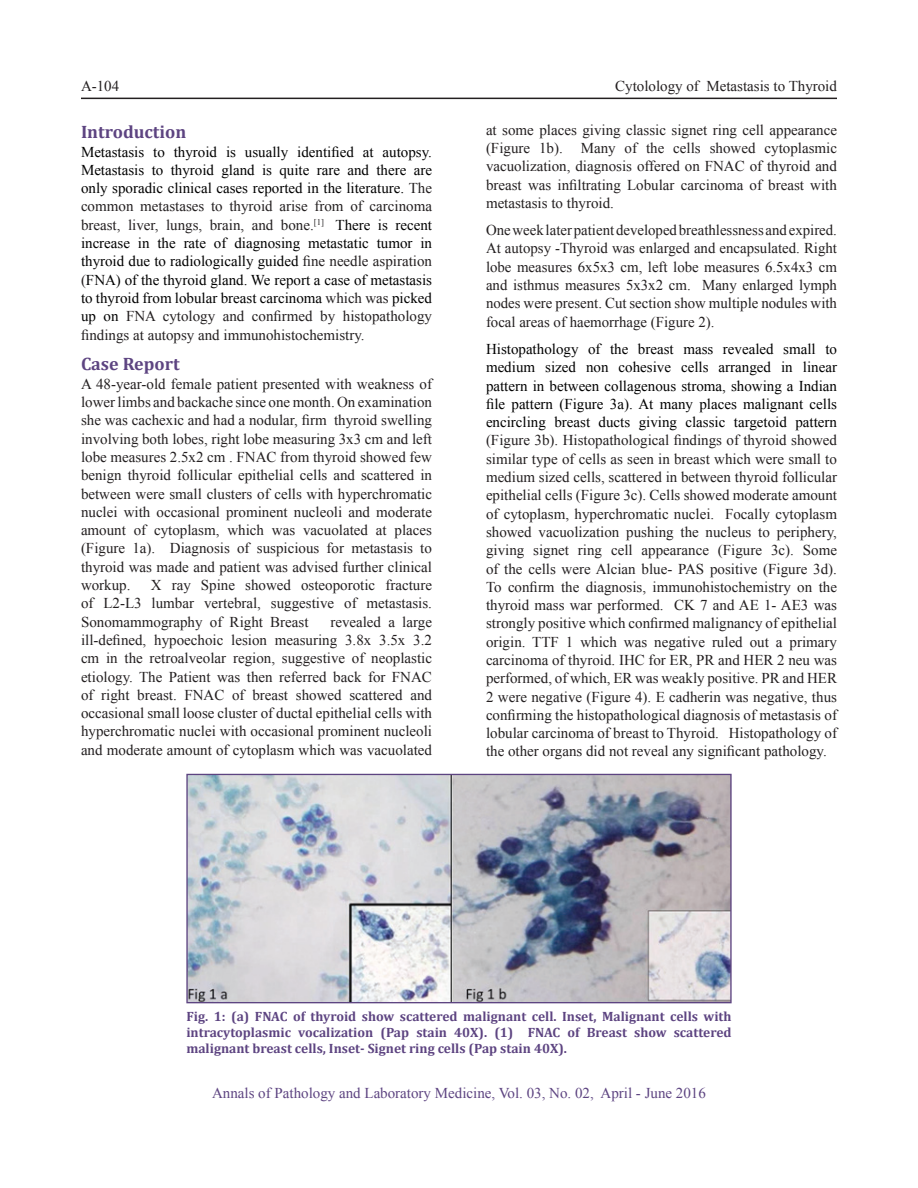
<style>
.page{position:relative;width:918px;height:1188px;background:#fff}
.page>*{position:absolute;margin:0;border:0;box-sizing:border-box;transform-origin:0 0}
.Subhead{font:700 18px "Cambria";color:#5d4481}
.BodyText{font:15px/18.3px "Times New Roman";color:#231f20;text-align:justify}
.BodyText-2{font:15px/18.3px "Times New Roman";color:#000;text-align:justify}
.t1{font:15px "Times New Roman";color:#5d4481}
.Foliu{font:15px "Times New Roman";color:#231f20}
.Fig_Caption{font:700 13.5px/16.2px "Cambria";color:#5d4481;text-align:justify}
.s1{color:#231f20}
.s2{color:#000}
</style>
<div class="page">
<hr style="left:81px;top:98px;width:756px;height:1px;background:#231f20">
<img style="left:188px;top:776px;width:542px;height:225px">
<div style="left:186px;top:774px;width:546px;height:229px;border:1px solid #5d4481"></div>
<p class="Foliu" style="left:81px;top:76px;width:40px">A-104</p>
<p class="Foliu" style="left:615px;top:76px;width:223px">Cytolology of Metastasis to Thyroid</p>
<p class="Subhead" style="left:81px;top:119px;width:107px">Introduction</p>
<p class="BodyText-2" style="left:81px;top:142px;width:353px">Metastasis to thyroid is usually identified at autopsy.<br>Metastasis to thyroid gland is quite rare and there are only sporadic clinical cases reported in the literature. <span class="s1">The common metastases to thyroid arise from of carcinoma breast, liver, lungs, brain, and bone.</span><sup>[1]</sup> There is recent increase in the rate of diagnosing metastatic tumor in thyroid due to radiologically guided <span class="s1">fine needle aspiration (</span>FNA) of the thyroid gland. We report a case of metastasis to thyroid from lobular breast carcinoma <span class="s1">which was</span> picked up on <span class="s1">FNA cytology and confirmed by histopathology findings at autopsy and immunohistochemistry.</span></p>
<p class="Subhead" style="left:81px;top:352px;width:100px">Case Report</p>
<p class="BodyText" style="left:81px;top:374px;width:353px">A 48-year-old female patient presented with weakness of lower limbs and backache since one month. On examination she was cachexic and had a nodular, firm thyroid swelling involving both lobes, right lobe measuring 3x3 cm and left lobe measures 2.5x2 cm . FNAC from thyroid showed few benign thyroid follicular epithelial cells and scattered in between were small clusters of cells with hyperchromatic nuclei with occasional prominent nucleoli and moderate amount of cytoplasm, which was vacuolated at places (Figure 1a). Diagnosis of suspicious for metastasis to thyroid was made and patient was advised further clinical workup.</p>
<p class="BodyText" style="left:81px;top:576px;width:353px;text-indent:70px">X ray Spine showed osteoporotic fracture of L2-L3 lumbar vertebral, suggestive of metastasis.<br>Sonomammography of Right Breast</p>
<p class="BodyText" style="left:81px;top:612px;width:353px;text-indent:249px">revealed a large ill-defined, hypoechoic lesion measuring 3.8x 3.5x 3.2 cm in the retroalveolar region, suggestive of neoplastic etiology. The Patient was then referred back for FNAC of right breast. FNAC of breast showed scattered and occasional small loose cluster of ductal epithelial cells with hyperchromatic nuclei with occasional prominent nucleoli and moderate amount of cytoplasm which was vacuolated</p>
<p class="BodyText" style="left:486px;top:120px;width:353px">at some places giving classic signet ring cell appearance (Figure 1b). Many of the cells showed cytoplasmic vacuolization, diagnosis offered on FNAC of thyroid and breast was infiltrating Lobular carcinoma of breast with metastasis to thyroid.</p>
<p class="BodyText" style="left:486px;top:221px;width:353px">One week later patient developed breathlessness and expired.<br>At autopsy -Thyroid was enlarged and encapsulated. Right lobe measures 6x5x3 cm, left lobe measures 6.5x4x3 cm and isthmus measures 5x3x2 cm. Many enlarged lymph nodes were present. Cut section show multiple nodules with focal areas of haemorrhage (Figure 2).</p>
<p class="BodyText" style="left:486px;top:340px;width:353px"><span class="s2">Histopathology of the breast mass revealed small to medium sized non cohesive cells arranged in linear pattern in between collagenous stroma, showing a Indian file pattern (Figure 3a). At many places malignant cells encircling breast ducts giving classic targetoid pattern </span>(Figure 3b). Histopathological findings of thyroid showed similar type of cells as seen in breast which were small to medium sized cells, scattered in between thyroid follicular epithelial cells (Figure 3c). Cells showed moderate amount of cytoplasm, hyperchromatic nuclei. Focally cytoplasm showed vacuolization pushing the nucleus to periphery, giving signet ring cell appearance (Figure 3c). Some of the cells were Alcian blue- PAS positive (Figure 3d).<br>To confirm the diagnosis, immunohistochemistry on the thyroid mass war performed. CK 7 and AE 1- AE3 was strongly positive which confirmed malignancy of epithelial origin. TTF 1 which was negative ruled out a primary carcinoma of thyroid. IHC for ER, PR and HER 2 neu was performed, of which, ER was weakly positive. PR and HER 2 were negative (Figure 4). E cadherin was negative, thus confirming the histopathological diagnosis of metastasis of lobular carcinoma of breast to Thyroid. Histopathology of the other organs did not reveal any significant pathology.</p>
<p class="Fig_Caption" style="left:186px;top:1007px;width:547px">Fig. 1: (a) FNAC of thyroid show scattered malignant cell. Inset, Malignant cells with intracytoplasmic vocalization (Pap stain 40X). (1) FNAC of Breast show scattered malignant breast cells, Inset- Signet ring cells (Pap stain 40X).</p>
<p class="t1" style="left:212px;top:1083px;width:495px">Annals of Pathology and Laboratory Medicine, Vol. 03, No. 02, April - June 2016</p>
</div>
